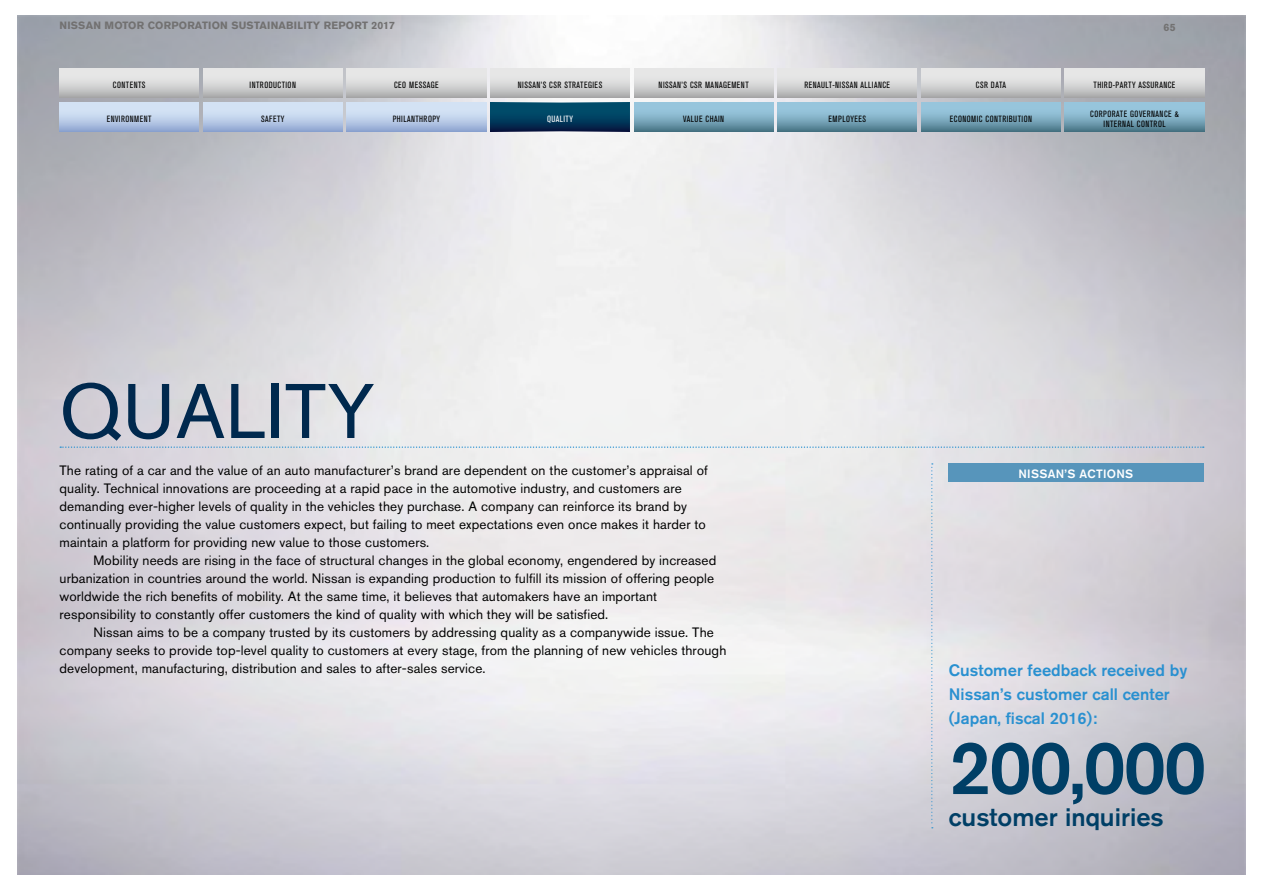
<style>
.page{position:relative;width:1263px;height:893px;background:#fff}
.page>*{position:absolute;margin:0;border:0;box-sizing:border-box;transform-origin:0 0}
.t1{font:76.5px "Nissan AG";letter-spacing:.01em;color:#00294e}
.t2{font:500 75px "Nissan AG";letter-spacing:-.025em;color:#003f66}
.t3{font:500 25.35px "Nissan AG";color:#003f66}
.t4{font:500 16.5px/24px "Nissan AG";color:#2990d0}
.t5{font:13.5px/18px "Nissan AG";letter-spacing:.01em;color:#000}
.t6{font:500 12px "Nissan AG";letter-spacing:.025em;color:#fff}
.t7{font:700 10.5px "Nissan AG";letter-spacing:.02em;color:#727171}
.t8{font:condensed 9px/10.5px "Nissan AG";letter-spacing:.05em;color:#000;text-align:center}
.t9{font:condensed 9px "Nissan AG";letter-spacing:.05em;color:#fff}
</style>
<div class="page">
<img style="left:17px;top:15px;width:1229px;height:859px">
<svg style="left:60px;top:446px;width:1144px;height:2px;background:#b7cfe0"></svg>
<svg style="left:931px;top:463px;width:2px;height:365px"></svg>
<div style="left:948px;top:463px;width:255px;height:19px;background:#5795bb"></div>
<svg style="left:492px;top:104px;width:136px;height:26px;background:#013c5d"></svg>
<div style="left:203px;top:102px;width:139px;height:30px;background:linear-gradient(to bottom,#e5f2fe,#9aafd7)"></div>
<div style="left:347px;top:102px;width:139px;height:30px;background:linear-gradient(to bottom,#e5f2fe,#9aafd7)"></div>
<svg style="left:921px;top:102px;width:139px;height:30px;background:#7daabf"></svg>
<svg style="left:778px;top:102px;width:139px;height:30px;background:#7daabf"></svg>
<svg style="left:634px;top:102px;width:139px;height:30px;background:#7daabf"></svg>
<div style="left:778px;top:68px;width:139px;height:30px;background:linear-gradient(to bottom,#f6f6f6,#b4b4b5)"></div>
<svg style="left:1065px;top:102px;width:139px;height:30px;background:#7daabf"></svg>
<div style="left:347px;top:68px;width:139px;height:30px;background:linear-gradient(to bottom,#f6f6f6,#b4b4b5)"></div>
<div style="left:203px;top:68px;width:139px;height:30px;background:linear-gradient(to bottom,#f6f6f6,#b4b4b5)"></div>
<div style="left:60px;top:68px;width:139px;height:30px;background:linear-gradient(to bottom,#f6f6f6,#b4b4b5)"></div>
<div style="left:921px;top:68px;width:139px;height:30px;background:linear-gradient(to bottom,#f6f6f6,#b4b4b5)"></div>
<div style="left:1065px;top:68px;width:139px;height:30px;background:linear-gradient(to bottom,#f6f6f6,#b4b4b5)"></div>
<div style="left:60px;top:102px;width:139px;height:30px;background:linear-gradient(to bottom,#e5f2fe,#9aafd7)"></div>
<div style="left:634px;top:68px;width:139px;height:30px;background:linear-gradient(to bottom,#f6f6f6,#b4b4b5)"></div>
<div style="left:490px;top:68px;width:140px;height:30px;background:linear-gradient(to bottom,#f6f6f6,#b4b4b5)"></div>
<p class="t7" style="left:60px;top:19px;width:337px">NISSAN MOTOR CORPORATION SUSTAINABILITY REPORT 2017</p>
<p class="t7" style="left:1164px;top:21px;width:13px">65</p>
<p class="t8" style="left:113px;top:80px;width:34px">CONTENTS</p>
<p class="t8" style="left:250px;top:80px;width:48px">INTRODUCTION</p>
<p class="t8" style="left:394px;top:80px;width:46px">CEO MESSAGE</p>
<p class="t8" style="left:976px;top:80px;width:32px">CSR DATA</p>
<p class="t8" style="left:1093px;top:80px;width:83px">THIRD-PARTY ASSURANCE</p>
<p class="t8" style="left:107px;top:114px;width:46px">ENVIRONMENT</p>
<p class="t8" style="left:518px;top:80px;width:86px">NISSAN’S CSR STRATEGIES</p>
<p class="t8" style="left:659px;top:80px;width:92px">NISSAN’S CSR MANAGEMENT</p>
<p class="t8" style="left:804px;top:80px;width:87px">RENAULT-NISSAN ALLIANCE</p>
<p class="t8" style="left:1090px;top:109px;width:90px">CORPORATE GOVERNANCE &amp;<br>INTERNAL CONTROL</p>
<p class="t8" style="left:261px;top:114px;width:25px">SAFETY</p>
<p class="t8" style="left:393px;top:114px;width:49px">PHILANTHROPY</p>
<p class="t9" style="left:547px;top:114px;width:27px">QUALITY</p>
<p class="t8" style="left:683px;top:114px;width:43px">VALUE CHAIN</p>
<p class="t8" style="left:829px;top:114px;width:39px">EMPLOYEES</p>
<p class="t8" style="left:950px;top:114px;width:84px">ECONOMIC CONTRIBUTION</p>
<h1 class="t1" style="left:60px;top:366px;width:317px">QUALITY</h1>
<p class="t5" style="left:60px;top:461px;width:650px">The rating of a car and the value of an auto manufacturer’s brand are dependent on the customer’s appraisal of</p>
<p class="t6" style="left:1018px;top:466px;width:116px">NISSAN’S ACTIONS</p>
<p class="t5" style="left:60px;top:479px;width:648px">quality. Technical innovations are proceeding at a rapid pace in the automotive industry, and customers are demanding ever-higher levels of quality in the vehicles they purchase. A company can reinforce its brand by continually providing the value customers expect, but failing to meet expectations even once makes it harder to maintain a platform for providing new value to those customers.</p>
<p class="t5" style="left:60px;top:551px;width:658px;text-indent:34px">Mobility needs are rising in the face of structural changes in the global economy, engendered by increased urbanization in countries around the world. Nissan is expanding production to fulfill its mission of offering people worldwide the rich benefits of mobility. At the same time, it believes that automakers have an important responsibility to constantly offer customers the kind of quality with which they will be satisfied.</p>
<p class="t5" style="left:60px;top:623px;width:668px;text-indent:34px">Nissan aims to be a company trusted by its customers by addressing quality as a companywide issue. The company seeks to provide top-level quality to customers at every stage, from the planning of new vehicles through development, manufacturing, distribution and sales to after-sales service.</p>
<p class="t4" style="left:949px;top:657px;width:240px">Customer feedback received by<br>Nissan’s customer call center (Japan, fiscal 2016):</p>
<h2 class="t2" style="left:949px;top:722px;width:259px">200,000</h2>
<h3 class="t3" style="left:949px;top:801px;width:216px">customer inquiries</h3>
</div>
